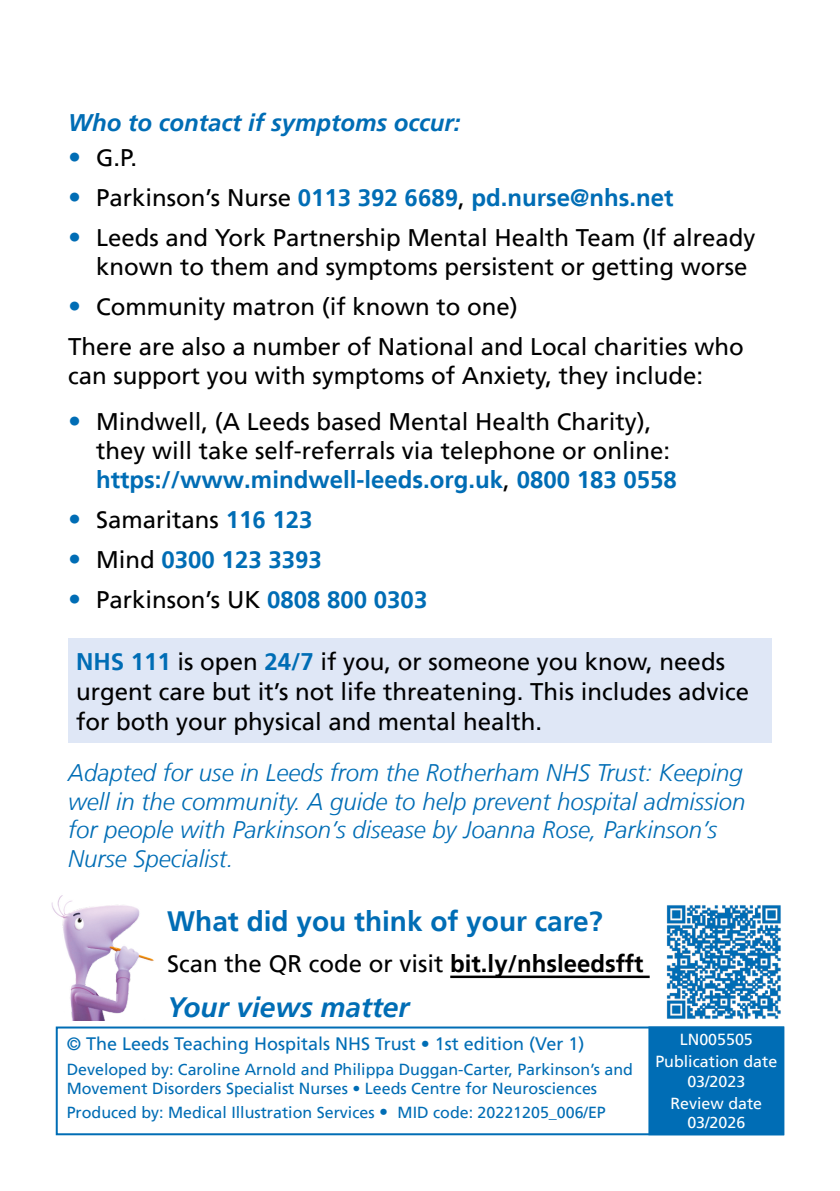
<style>
.page{position:relative;width:840px;height:1191px;background:#fff}
.page>*{position:absolute;margin:0;border:0;box-sizing:border-box;transform-origin:0 0}
.t1{font:700 28px "Frutiger LT";color:#006db5}
.t2{font:italic 700 28px "Frutiger LT";color:#006db5}
.t3{font:24px/28.8px "Frutiger LT";color:#000}
.t4{font:italic 300 24px/28.8px "Frutiger LT";color:#006db5}
.t5{font:700 24px "Frutiger LT";color:#006db5}
.t6{font:italic 700 24px "Frutiger LT";color:#006db5}
.t7{font:18px "Frutiger LT";color:#006db5}
.t8{font:16px/19.2px "Frutiger LT";color:#006db5}
.t9{font:16px/22px "Frutiger LT";color:#fff;text-align:center}
.s1{font-size:26px;color:#006db5}
.s2{font-weight:400;font-size:26px}
.s3{font-weight:400;color:#000}
.s4{font-weight:700;color:#006db5}
.s5{font-weight:700}
.s6{font-size:18px}
</style>
<div class="page">
<div style="left:56px;top:1026px;width:727px;height:109px;border:2px solid #006db5"></div>
<div style="left:648px;top:1026px;width:135px;height:109px;background:#006db5;border:2px solid #006db5"></div>
<img style="left:51px;top:895px;width:103px;height:125px">
<hr style="left:450px;top:975px;width:199px;height:3px;background:#000">
<img style="left:666px;top:905px;width:115px;height:114px">
<div style="left:68px;top:639px;width:703px;height:104px;background:#dfe7f6"></div>
<p class="t6" style="left:68px;top:109px;width:393px">Who to contact if symptoms occur:</p>
<p class="t3" style="left:68px;top:143px;width:70px"><span class="s1">•</span> G.P.</p>
<p class="t5" style="left:68px;top:184px;width:606px"><span class="s2">•</span> <span class="s3">Parkinson’s Nurse</span> 0113 392 6689<span class="s3">,</span> pd.nurse@nhs.net</p>
<p class="t3" style="left:96px;top:224px;width:660px;text-indent:-28px"><span class="s1">•</span> Leeds and York Partnership Mental Health Team (If already known to them and symptoms persistent or getting worse</p>
<p class="t3" style="left:68px;top:287px;width:676px;line-height:40.2px"><span class="s1">•</span> Community matron (if known to one)<br>There are also a number of National and Local charities who</p>
<p class="t3" style="left:68px;top:361px;width:636px">can support you with symptoms of Anxiety, they include:</p>
<p class="t3" style="left:96px;top:407px;width:582px;text-indent:-28px"><span class="s1">•</span> Mindwell, (A Leeds based Mental Health Charity), they will take self-referrals via telephone or online: <span class="s4">https://www.mindwell-leeds.org.uk</span>, <span class="s4">0800 183 0558</span></p>
<p class="t3" style="left:68px;top:505px;width:246px"><span class="s1">•</span> Samaritans <span class="s4">116 123</span></p>
<p class="t5" style="left:68px;top:545px;width:255px"><span class="s2">•</span> <span class="s3">Mind</span> 0300 123 3393</p>
<p class="t3" style="left:68px;top:585px;width:360px"><span class="s1">•</span> Parkinson’s UK <span class="s4">0808 800 0303</span></p>
<p class="t3" style="left:76px;top:646px;width:674px;line-height:30px"><span class="s4">NHS 111</span> is open <span class="s4">24/7</span> if you, or someone you know, needs urgent care but it’s not life threatening. This includes advice for both your physical and mental health.</p>
<p class="t4" style="left:68px;top:758px;width:678px">Adapted for use in Leeds from the Rotherham NHS Trust: Keeping well in the community. A guide to help prevent hospital admission for people with Parkinson’s disease by Joanna Rose, Parkinson’s Nurse Specialist.</p>
<p class="t1" style="left:167px;top:904px;width:437px">What did you think of your care?</p>
<p class="t3" style="left:167px;top:949px;width:477px">Scan the QR code or visit <span class="s5">bit.ly/nhsleedsfft</span></p>
<p class="t2" style="left:167px;top:990px;width:243px">Your views matter</p>
<p class="t7" style="left:67px;top:1032px;width:519px">© The Leeds Teaching Hospitals NHS Trust • 1st edition (Ver 1)</p>
<p class="t8" style="left:67px;top:1059px;width:567px">Developed by: Caroline Arnold and Philippa Duggan-Carter, Parkinson’s and<br>Movement Disorders Specialist Nurses • Leeds Centre for Neurosciences</p>
<p class="t8" style="left:67px;top:1103px;width:540px">Produced by: Medical Illustration Services <span class="s6">•</span> MID code: 20221205_006/EP</p>
<p class="t9" style="left:655px;top:1028px;width:123px">LN005505<br>Publication date</p>
<p class="t9" style="left:670px;top:1070px;width:93px">03/2023<br>Review date</p>
<p class="t9" style="left:687px;top:1111px;width:59px">03/2026</p>
</div>
